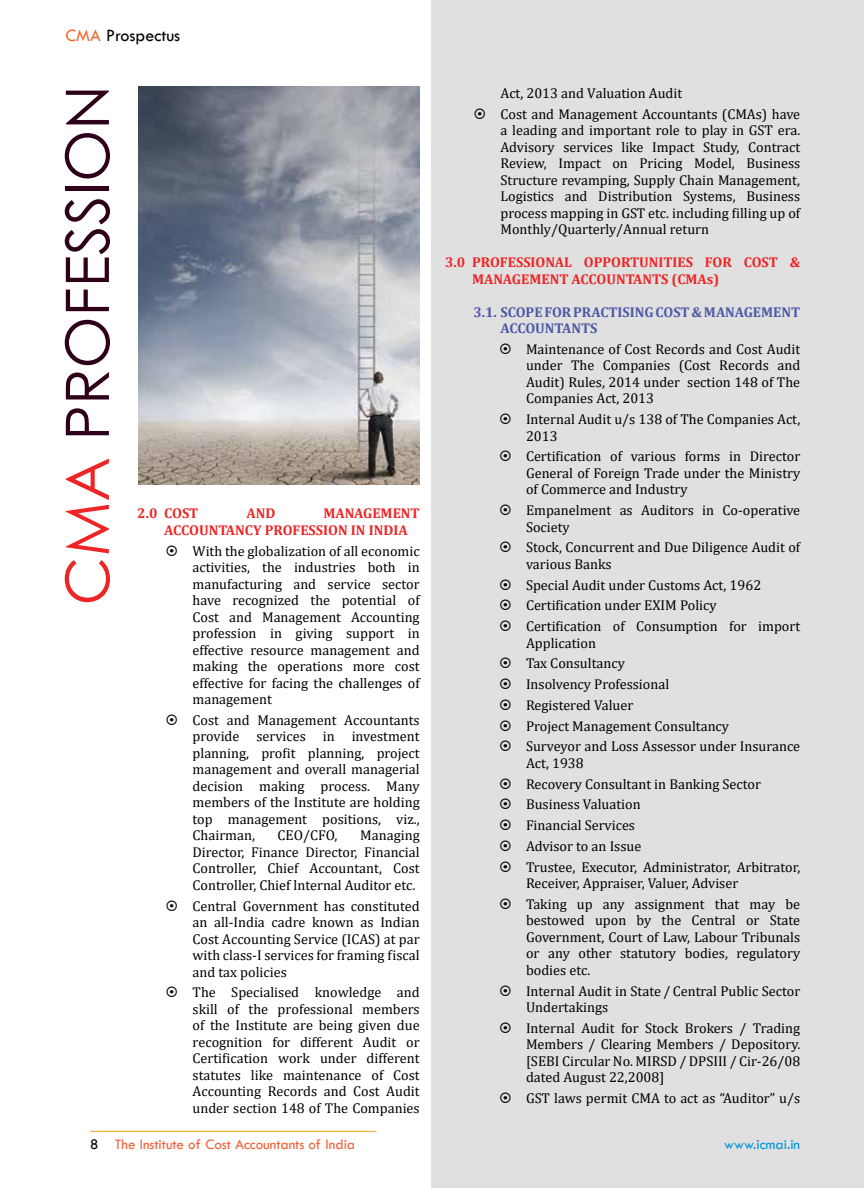
<style>
.page{position:relative;width:864px;height:1188px;background:#fff}
.page>*{position:absolute;margin:0;border:0;box-sizing:border-box;transform-origin:0 0}
.t1{font:60px "Century Gothic";color:#2e001a}
.t2{font:18px "Tw Cen";color:#000}
.t3{font:15px "Tw Cen";color:#f15f34}
.t4{font:15px "Tw Cen";color:#0095da}
.t5{font:14.25px/16.5px "Cambria";color:#000;text-align:justify}
.t6{font:700 14.25px/16.5px "Cambria";color:#ee2526}
.t7{font:700 14.25px/16.5px "Cambria";color:#4e58a7}
.s1{color:#f2652e}
.s2{color:#ee2526}
.s3{color:#000}
</style>
<div class="page">
<div style="left:431px;top:0;width:433px;height:1188px;background:#e0e0e0"></div>
<hr style="left:90px;top:1131px;width:286px;height:1px;background:#f2a51e">
<img style="left:139px;top:87px;width:280px;height:398px">
<p class="t2" style="left:65px;top:25px;width:116px"><span class="s1">CMA</span> Prospectus</p>
<h1 class="t1" style="left:45px;top:605px;width:522px;rotate:-90deg"><span class="s2">CMA</span> PROFESSION</h1>
<p class="t6" style="left:137px;top:505px;width:63px">2.0 COST</p>
<p class="t6" style="left:246px;top:505px;width:31px">AND</p>
<p class="t6" style="left:164px;top:505px;width:257px;text-indent:159px">MANAGEMENT<br>ACCOUNTANCY PROFESSION IN INDIA</p>
<p class="t5" style="left:193px;top:543px;width:229px">With the globalization of all economic activities, the industries both in manufacturing and service sector have recognized the potential of Cost and Management Accounting profession in giving support in effective resource management and making the operations more cost effective for facing the challenges of management</p>
<p class="t5" style="left:193px;top:712px;width:229px">Cost and Management Accountants provide services in investment planning, profit planning, project management and overall managerial decision making process. Many members of the Institute are holding top management positions, viz., Chairman,</p>
<p class="t5" style="left:278px;top:827px;width:61px">CEO/CFO,</p>
<p class="t5" style="left:193px;top:827px;width:229px;text-indent:168px">Managing Director, Finance Director, Financial Controller, Chief Accountant, Cost Controller, Chief lnternal Auditor etc.</p>
<p class="t5" style="left:193px;top:898px;width:229px">Central Government has constituted an all-India cadre known as Indian Cost Accounting Service (ICAS) at par with class-I services for framing f iscal and tax policies</p>
<p class="t5" style="left:193px;top:984px;width:229px">The Specialised knowledge and skill of the professional members of the Institute are being given due recognition for different Audit or Certification work under different statutes like maintenance of Cost Accounting Records and Cost Audit under section 148 of The Companies</p>
<p class="t5" style="left:500px;top:83px;width:301px;line-height:20.7px">Act, 2013 and Valuation Audit<br>Cost and Management Accountants (CMAs) have</p>
<p class="t5" style="left:500px;top:122px;width:301px">a leading and important role to play in GST era.<br>Advisory services like Impact Study, Contract Review, Impact on Pricing Model, Business Structure revamping, Supply Chain Management, Logistics and Distribution Systems, Business process mapping in GST etc. including filling up of Monthly/Quarterly/Annual return</p>
<p class="t6" style="left:472px;top:254px;width:330px;text-indent:-27px">3.0 PROFESSIONAL OPPORTUNITIES FOR COST &amp;<br>MANAGEMENT ACCOUNTANTS (CMAs)</p>
<p class="t7" style="left:500px;top:303px;width:301px;text-indent:-27px">3.1. SCOPE FOR PRACTISING COST &amp; MANAGEMENT<br>ACCOUNTANTS</p>
<p class="t5" style="left:526px;top:341px;width:276px">Maintenance of Cost Records and Cost Audit under The Companies (Cost Records and Audit) Rules, 2014 under section 148 of The Companies Act, 2013</p>
<p class="t5" style="left:526px;top:411px;width:276px">Internal Audit u/s 138 of The Companies Act,<br>2013</p>
<p class="t5" style="left:526px;top:448px;width:276px">Certification of various forms in Director General of Foreign Trade under the Ministry of Commerce and Industry</p>
<p class="t5" style="left:526px;top:502px;width:276px">Empanelment as Auditors in Co-operative<br>Society</p>
<p class="t5" style="left:526px;top:539px;width:276px">Stock, Concurrent and Due Diligence Audit of various Banks</p>
<p class="t5" style="left:526px;top:574px;width:276px;line-height:20.7px;text-align:left">Special Audit under Customs Act, 1962<br>Certification under EXIM Policy<br>Certification of Consumption for import</p>
<p class="t5" style="left:526px;top:632px;width:276px;line-height:20.7px;text-align:left">Application<br>Tax Consultancy<br>Insolvency Professional<br>Registered Valuer<br>Project Management Consultancy<br>Surveyor and Loss Assessor under Insurance</p>
<p class="t5" style="left:526px;top:753px;width:276px;line-height:20.7px;text-align:left">Act, 1938<br>Recovery Consultant in Banking Sector<br>Business Valuation<br>Financial Services<br>Advisor to an Issue<br>Trustee, Executor, Administrator, Arbitrator,</p>
<p class="t5" style="left:526px;top:873px;width:276px;line-height:20.7px">Receiver, Appraiser, Valuer, Adviser<br>Taking up any assignment that may be</p>
<p class="t5" style="left:526px;top:912px;width:276px">bestowed upon by the Central or State Government, Court of Law, Labour Tribunals or any other statutory bodies, regulatory bodies etc.</p>
<p class="t5" style="left:526px;top:983px;width:276px">Internal Audit in State / Central Public Sector<br>Undertakings</p>
<p class="t5" style="left:526px;top:1020px;width:276px">Internal Audit for Stock Brokers / Trading Members / Clearing Members / Depository. [SEBI Circular No. MIRSD / DPSIII / Cir-26/08 dated August 22,2008]</p>
<p class="t5" style="left:526px;top:1090px;width:276px">GST laws permit CMA to act as “Auditor” u/s</p>
<p class="t3" style="left:90px;top:1135px;width:267px"><span class="s3">8</span> The Institute of Cost Accountants of India</p>
<p class="t4" style="left:724px;top:1135px;width:78px">www.icmai.in</p>
</div>
